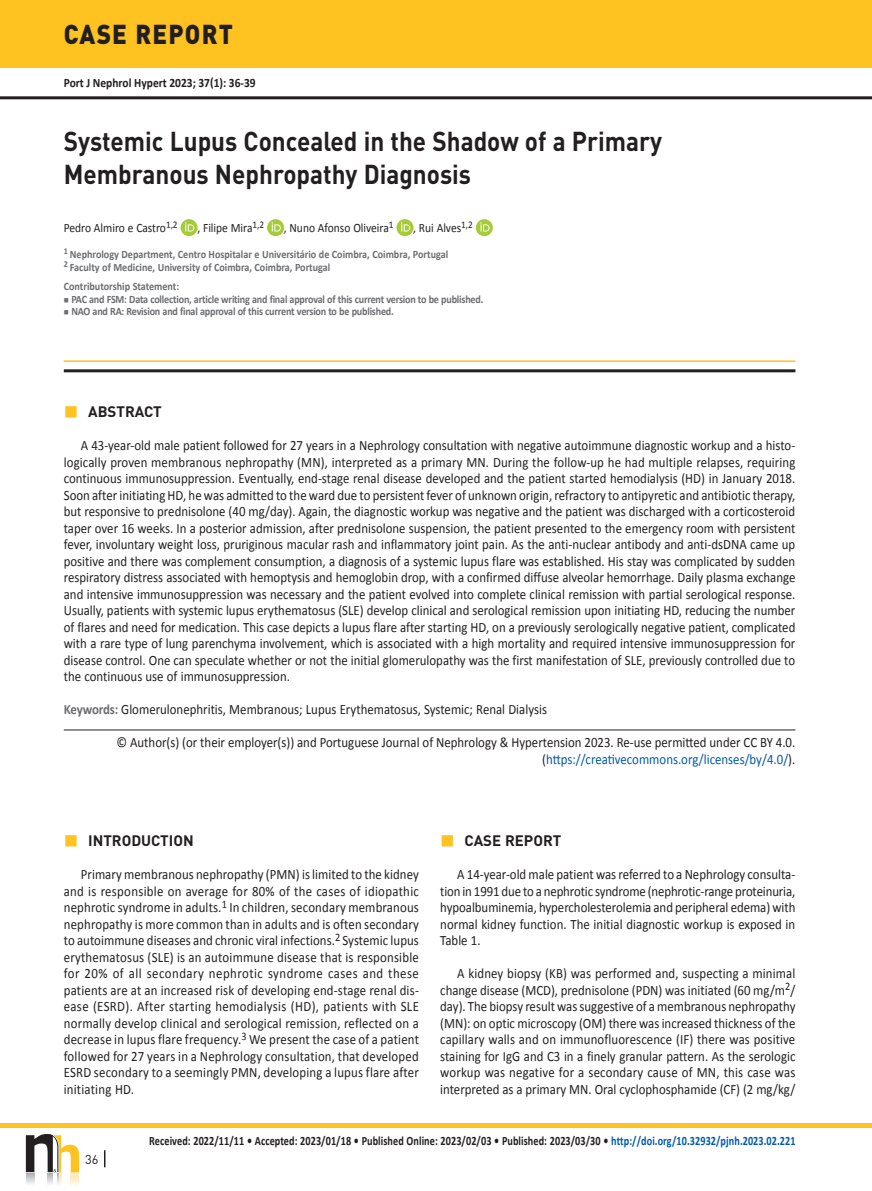
<style>
.page{position:relative;width:872px;height:1191px;background:#fff}
.page>*{position:absolute;margin:0;border:0;box-sizing:border-box;transform-origin:0 0}
.t1{font:700 27px/33px "DIN";color:#231f20;scale:.9 1}
.t2{font:900 27px "DIN";letter-spacing:.05em;color:#231f20;scale:.9 1}
.t3{font:700 15px "DIN";color:#231f20}
.t4{font:14.25px/16.5px "Calibri";color:#231f20;text-align:justify;scale:.9 1}
.t5{font:700 12.75px "Calibri";letter-spacing:.01em;color:#231f20;scale:.8 1}
.t6{font:12.75px "Calibri";color:#231f20;scale:.9 1}
.t7{font:700 12.75px "Calibri";letter-spacing:.01em;color:#231f20;scale:.9 1}
.t8{font:12.75px "DIN";color:#231f20}
.t9{font:700 11.25px/12.8px "Calibri";color:#6c6d70;scale:.9 1}
.t10{font:700 11.25px "Calibri";letter-spacing:-.02em;color:#6c6d70;scale:.9 1}
.s1{font-weight:700;color:#6c6d70}
.s2{color:#015aaa}
</style>
<div class="page">
<hr style="left:0;top:96px;width:872px;height:3px;background:#231f20">
<hr style="left:0;top:1123px;width:872px;height:4px;background:#fec221">
<svg style="left:104px;top:1150px;width:1px;height:17px"></svg>
<div style="left:0;top:0;width:872px;height:68px;background:#fec221"></div>
<svg style="left:26px;top:1134px;width:53px;height:51px"></svg>
<svg style="left:181px;top:219px;width:17px;height:17px"></svg>
<svg style="left:185px;top:222px;width:9px;height:9px"></svg>
<svg style="left:267px;top:219px;width:17px;height:17px"></svg>
<svg style="left:272px;top:222px;width:9px;height:9px"></svg>
<svg style="left:396px;top:219px;width:17px;height:17px"></svg>
<svg style="left:401px;top:222px;width:9px;height:9px"></svg>
<svg style="left:476px;top:219px;width:17px;height:17px"></svg>
<svg style="left:480px;top:222px;width:9px;height:9px"></svg>
<hr style="left:64px;top:360px;width:731px;height:2px;background:#fec221">
<hr style="left:64px;top:369px;width:731px;height:3px;background:#231f20">
<hr style="left:64px;top:729px;width:731px;height:1px;background:#231f20">
<h1 class="t2" style="left:64px;top:16px;width:189px">CASE REPORT</h1>
<p class="t7" style="left:64px;top:75px;width:215px">Port J Nephrol Hypert 2023; 37(1): 36-39</p>
<h1 class="t1" style="left:64px;top:124px;width:666px">Systemic Lupus Concealed in the Shadow of a Primary<br>Membranous Nephropathy Diagnosis</h1>
<p class="t6" style="left:64px;top:220px;width:128px">Pedro Almiro e Castro<sup>1,2</sup></p>
<p class="t6" style="left:197px;top:220px;width:76px">, Filipe Mira<sup>1,2</sup></p>
<p class="t6" style="left:284px;top:220px;width:123px">, Nuno Afonso Oliveira<sup>1</sup></p>
<p class="t6" style="left:413px;top:220px;width:68px">, Rui Alves<sup>1,2</sup></p>
<p class="t9" style="left:64px;top:247px;width:429px"><sup>1</sup> Nephrology Department, Centro Hospitalar e Universitário de Coimbra, Coimbra, Portugal<br><sup>2</sup> Faculty of Medicine, University of Coimbra, Coimbra, Portugal</p>
<p class="t9" style="left:64px;top:279px;width:130px">Contributorship Statement:</p>
<p class="t10" style="left:64px;top:292px;width:468px">■ PAC and FSM: Data collection, article writing and final approval of this current version to be published.</p>
<p class="t10" style="left:64px;top:305px;width:368px">■ NAO and RA: Revision and final approval of this current version to be published.</p>
<p class="t3" style="left:88px;top:402px;width:75px">ABSTRACT</p>
<p class="t4" style="left:64px;top:436px;width:814px;text-indent:17px">A 43-year-old male patient followed for 27 years in a Nephrology consultation with negative autoimmune diagnostic workup and a histo&shy;logically proven membranous nephropathy (MN), interpreted as a primary MN. During the follow-up he had multiple relapses, requiring continuous immunosuppression. Eventually, end-stage renal disease developed and the patient started hemodialysis (HD) in January 2018.<br>Soon after initiating HD, he was admitted to the ward due to persistent fever of unknown origin, refractory to antipyretic and antibiotic therapy, but responsive to prednisolone (40 mg/day). Again, the diagnostic workup was negative and the patient was discharged with a corticosteroid taper over 16 weeks. In a posterior admission, after prednisolone suspension, the patient presented to the emergency room with persistent fever, involuntary weight loss, pruriginous macular rash and inflammatory joint pain. As the anti-nuclear antibody and anti-dsDNA came up positive and there was complement consumption, a diagnosis of a systemic lupus flare was established. His stay was complicated by sudden respiratory distress associated with hemoptysis and hemoglobin drop, with a confirmed diffuse alveolar hemorrhage. Daily plasma exchange and intensive immunosuppression was necessary and the patient evolved into complete clinical remission with partial serological response.<br>Usually, patients with systemic lupus erythematosus (SLE) develop clinical and serological remission upon initiating HD, reducing the number of flares and need for medication. This case depicts a lupus flare after starting HD, on a previously serologically negative patient, complicated with a rare type of lung parenchyma involvement, which is associated with a high mortality and required intensive immunosuppression for disease control. One can speculate whether or not the initial glomerulopathy was the first manifestation of SLE, previously controlled due to the continuous use of immunosuppression.</p>
<p class="t4" style="left:64px;top:700px;width:538px"><span class="s1">Keywords:</span> Glomerulonephritis, Membranous; Lupus Erythematosus, Systemic; Renal Dialysis</p>
<p class="t4" style="left:117px;top:733px;width:755px;text-align:right">© Author(s) (or their employer(s)) and Portuguese Journal of Nephrology &amp; Hypertension 2023. Re-use permitted under CC BY 4.0. (<span class="s2">https://creativecommons.org/licenses/by/4.0/</span>).</p>
<p class="t3" style="left:88px;top:831px;width:107px">INTRODUCTION</p>
<p class="t4" style="left:64px;top:865px;width:396px;text-indent:17px">Primary membranous nephropathy (PMN) is limited to the kidney and is responsible on average for 80% of the cases of idiopathic nephrotic syndrome in adults.<sup>1</sup> In children, secondary membranous nephropathy is more common than in adults and is often secondary to autoimmune diseases and chronic viral infections.<sup>2</sup> Systemic lupus erythematosus (SLE) is an autoimmune disease that is responsible for 20% of all secondary nephrotic syndrome cases and these patients are at an increased risk of developing end-stage renal dis&shy;ease (ESRD). After starting hemodialysis (HD), patients with SLE normally develop clinical and serological remission, reflected on a decrease in lupus flare frequency.<sup>3</sup> We present the case of a patient followed for 27 years in a Nephrology consultation, that developed ESRD secondary to a seemingly PMN, developing a lupus flare after initiating HD.</p>
<p class="t3" style="left:464px;top:831px;width:98px">CASE REPORT</p>
<p class="t4" style="left:440px;top:865px;width:396px;text-indent:17px">A 14-year-old male patient was referred to a Nephrology consulta&shy;tion in 1991 due to a nephrotic syndrome (nephrotic-range proteinuria, hypoalbuminemia, hypercholesterolemia and peripheral edema) with normal kidney function. The initial diagnostic workup is exposed in Table 1.</p>
<p class="t4" style="left:440px;top:964px;width:396px;text-indent:17px">A kidney biopsy (KB) was performed and, suspecting a minimal change disease (MCD), prednisolone (PDN) was initiated (60 mg/m<sup>2</sup>/ day). The biopsy result was suggestive of a membranous nephropathy (MN): on optic microscopy (OM) there was increased thickness of the capillary walls and on immunofluorescence (IF) there was positive staining for IgG and C3 in a finely granular pattern. As the serologic workup was negative for a secondary cause of MN, this case was interpreted as a primary MN. Oral cyclophosphamide (CF) (2 mg/kg/</p>
<p class="t8" style="left:85px;top:1151px;width:15px">36</p>
<p class="t5" style="left:149px;top:1133px;width:809px">Received: 2022/11/11 • Accepted: 2023/01/18 • Published Online: 2023/02/03 • Published: 2023/03/30 • <span class="s2">http://doi.org/10.32932/pjnh.2023.02.221</span></p>
</div>
